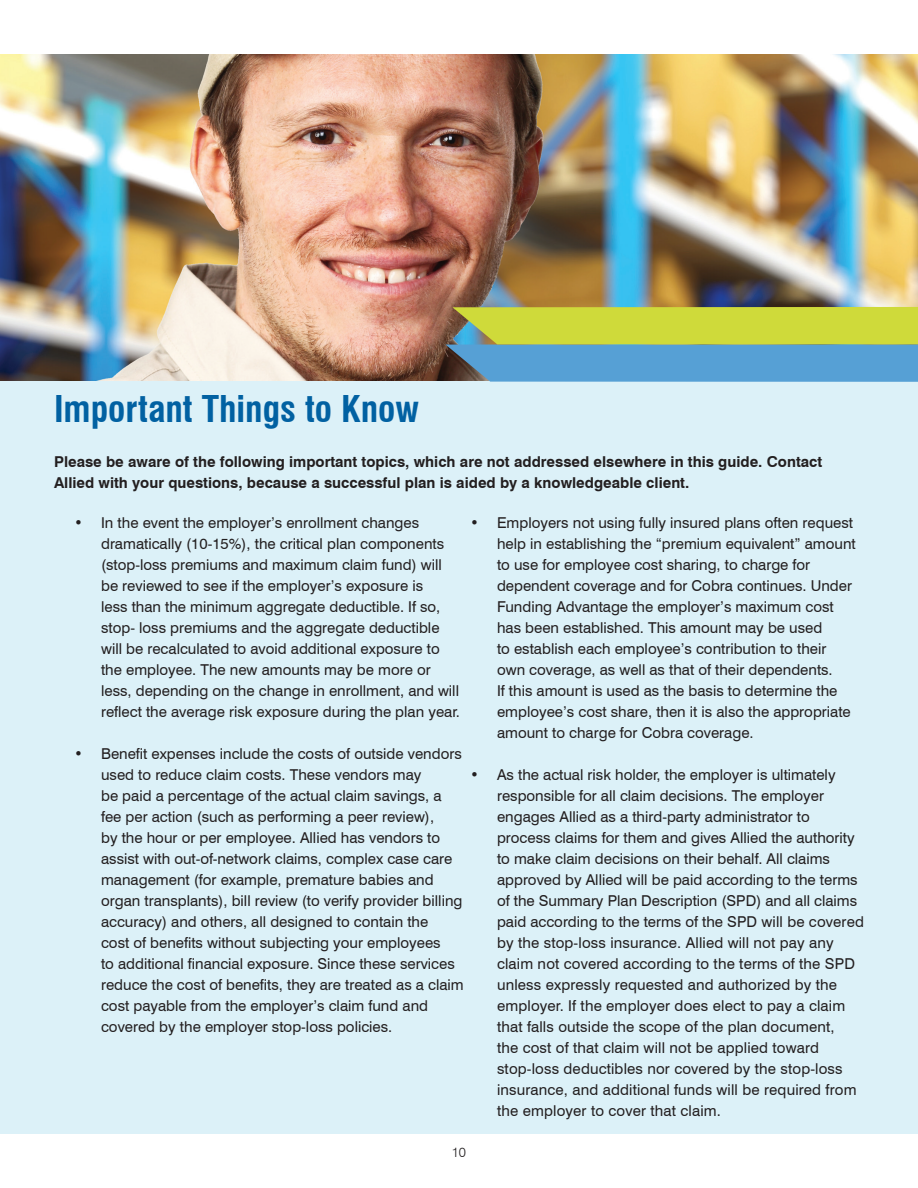
<style>
.page{position:relative;width:918px;height:1188px;background:#fff}
.page>*{position:absolute;margin:0;border:0;box-sizing:border-box;transform-origin:0 0}
.t1{font:700 condensed 36px "Swiss 721 BT";color:#0161a2}
.t2{font:15px/21px "Swiss 721 BT";color:#231f20}
.t3{font:700 15px/21px "Swiss 721 BT";color:#231f20}
.t4{font:300 13.5px "Swiss 721 BT";color:#231f20}
</style>
<div class="page">
<img style="left:0;top:54px;width:918px;height:327px">
<div style="left:0;top:381px;width:918px;height:753px;background:#dcf1f8"></div>
<hr style="left:917px;top:573px;width:1px;height:42px;background:#56a0d5">
<svg style="left:446px;top:307px;width:472px;height:75px"></svg>
<p class="t1" style="left:54px;top:388px;width:366px">Important Things to Know</p>
<p class="t3" style="left:54px;top:451px;width:770px">Please be aware of the following important topics, which are not addressed elsewhere in this guide. Contact<br>Allied with your questions, because a successful plan is aided by a knowledgeable client.</p>
<p class="t2" style="left:101px;top:512px;width:360px;text-indent:-27px">• In the event the employer’s enrollment changes dramatically (10-15%), the critical plan components (stop-loss premiums and maximum claim fund) will be reviewed to see if the employer’s exposure is<br>less than the minimum aggregate deductible. If so, stop- loss premiums and the aggregate deductible will be recalculated to avoid additional exposure to the employee. The new amounts may be more or less, depending on the change in enrollment, and will reflect the average risk exposure during the plan year.</p>
<p class="t2" style="left:101px;top:743px;width:364px;text-indent:-27px">• Benefit expenses include the costs of outside vendors used to reduce claim costs. These vendors may<br>be paid a percentage of the actual claim savings, a fee per action (such as performing a peer review),<br>by the hour or per employee. Allied has vendors to assist with out-of-network claims, complex case care management (for example, premature babies and organ transplants), bill review (to verify provider billing accuracy) and others, all designed to contain the<br>cost of benefits without subjecting your employees<br>to additional financial exposure. Since these services reduce the cost of benefits, they are treated as a claim cost payable from the employer’s claim fund and covered by the employer stop-loss policies.</p>
<p class="t2" style="left:497px;top:512px;width:360px;text-indent:-27px">• Employers not using fully insured plans often request help in establishing the “premium equivalent” amount to use for employee cost sharing, to charge for dependent coverage and for Cobra continues. Under Funding Advantage the employer’s maximum cost has been established. This amount may be used<br>to establish each employee’s contribution to their own coverage, as well as that of their dependents.<br>If this amount is used as the basis to determine the employee’s cost share, then it is also the appropriate amount to charge for Cobra coverage.</p>
<p class="t2" style="left:497px;top:764px;width:368px;text-indent:-27px">• As the actual risk holder, the employer is ultimately responsible for all claim decisions. The employer engages Allied as a third-party administrator to process claims for them and gives Allied the authority to make claim decisions on their behalf. All claims approved by Allied will be paid according to the terms of the Summary Plan Description (SPD) and all claims paid according to the terms of the SPD will be covered by the stop-loss insurance. Allied will not pay any claim not covered according to the terms of the SPD unless expressly requested and authorized by the employer. If the employer does elect to pay a claim that falls outside the scope of the plan document,<br>the cost of that claim will not be applied toward stop-loss deductibles nor covered by the stop-loss insurance, and additional funds will be required from the employer to cover that claim.</p>
<p class="t4" style="left:452px;top:1144px;width:16px">10</p>
</div>
